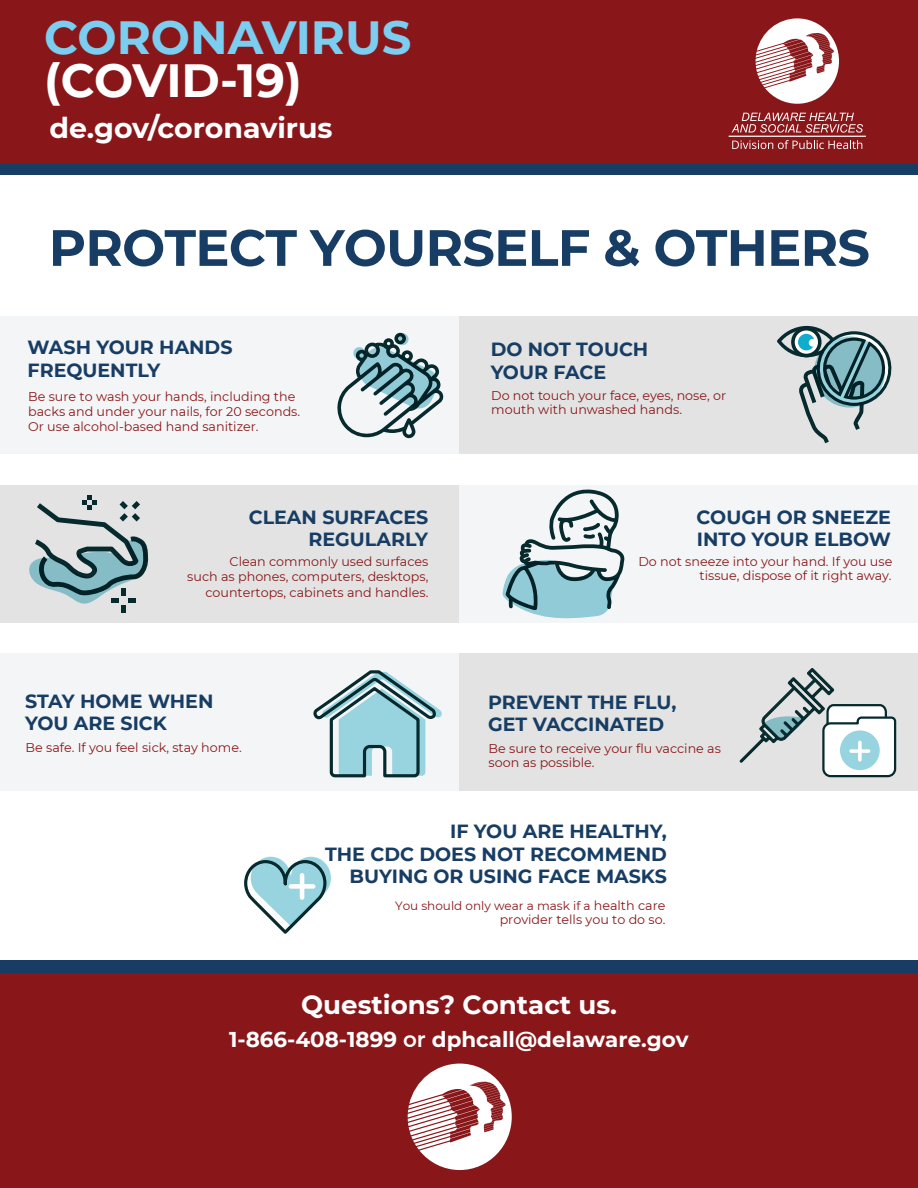
<style>
.page{position:relative;width:918px;height:1188px;background:#fff}
.page>*{position:absolute;margin:0;border:0;box-sizing:border-box;transform-origin:0 0}
.t1{font:700 51px "Montserrat";letter-spacing:-.015em;color:#183d64}
.t2{font:700 46.5px "Montserrat";color:#7bcef0}
.t3{font:700 46.5px "Montserrat";letter-spacing:-.015em;color:#fff}
.t4{font:700 28.35px "Montserrat";color:#fff}
.t5{font:700 26.1px "Montserrat";color:#fff}
.t6{font:700 21.45px "Montserrat";color:#fff}
.t7{font:700 19.05px/22.2px "Montserrat";color:#183d64}
.t8{font:12.75px/15.3px "Montserrat";color:#89171a}
.t9{font:12px "Montserrat";color:#89171a}
.s1{font-size:12.75px}
.s2{font-weight:600}
</style>
<div class="page">
<div style="left:0;top:654px;width:477px;height:137px;background:#f4f5f6"></div>
<div style="left:0;top:317px;width:477px;height:137px;background:#f4f5f6"></div>
<div style="left:0;top:485px;width:477px;height:138px;background:#e2e3e2"></div>
<div style="left:0;top:7px;width:918px;height:168px;background:#183d64"></div>
<div style="left:0;top:961px;width:918px;height:168px;background:#183d64"></div>
<div style="left:0;top:0;width:918px;height:164px;background:#89171a"></div>
<svg style="left:756px;top:18px;width:83px;height:86px"></svg>
<svg style="left:732px;top:113px;width:131px;height:20px"></svg>
<hr style="left:729px;top:136px;width:137px;height:1px;background:#fff">
<svg style="left:732px;top:140px;width:130px;height:9px"></svg>
<div style="left:459px;top:654px;width:459px;height:137px;background:#e2e3e2"></div>
<svg style="left:313px;top:670px;width:129px;height:108px"></svg>
<svg style="left:739px;top:668px;width:158px;height:110px"></svg>
<div style="left:459px;top:317px;width:459px;height:137px;background:#e2e3e2"></div>
<svg style="left:337px;top:333px;width:107px;height:105px"></svg>
<svg style="left:777px;top:325px;width:115px;height:118px"></svg>
<svg style="left:814px;top:336px;width:71px;height:72px"></svg>
<div style="left:459px;top:485px;width:459px;height:138px;background:#f4f5f6"></div>
<svg style="left:29px;top:495px;width:119px;height:117px"></svg>
<svg style="left:503px;top:489px;width:122px;height:129px"></svg>
<svg style="left:244px;top:857px;width:87px;height:77px"></svg>
<div style="left:0;top:973px;width:918px;height:215px;background:#89171a"></div>
<svg style="left:408px;top:1064px;width:104px;height:106px"></svg>
<svg style="left:353px;top:347px;width:12px;height:12px"></svg>
<svg style="left:397px;top:333px;width:12px;height:12px"></svg>
<h2 class="t2" style="left:44px;top:4px;width:369px">CORONAVIRUS</h2>
<h2 class="t3" style="left:44px;top:47px;width:259px">(COVID-19)</h2>
<h3 class="t4" style="left:49px;top:107px;width:285px">de.gov/coronavirus</h3>
<h1 class="t1" style="left:49px;top:211px;width:823px">PROTECT YOURSELF &amp; OTHERS</h1>
<h3 class="t7" style="left:28px;top:336px;width:207px">WASH YOUR HANDS<br>FREQUENTLY</h3>
<h3 class="t7" style="left:491px;top:338px;width:159px">DO NOT TOUCH<br>YOUR FACE</h3>
<p class="t8" style="left:491px;top:388px;width:237px;line-height:14.2px">Do not touch your face, eyes, nose, or mouth with unwashed hands.</p>
<p class="t8" style="left:28px;top:388px;width:273px">Be sure to wash your hands, including the backs and under your nails, for 20 seconds.<br>Or use alcohol-based hand sanitizer.</p>
<h3 class="t7" style="left:249px;top:505px;width:181px;text-align:right">CLEAN SURFACES<br>REGULARLY</h3>
<h3 class="t7" style="left:697px;top:505px;width:196px">COUGH OR SNEEZE<br>INTO YOUR ELBOW</h3>
<p class="t8" style="left:638px;top:554px;width:255px;line-height:14.2px;text-align:right">Do not sneeze into your hand. If you use tissue, dispose of it right away.</p>
<p class="t8" style="left:187px;top:554px;width:243px;text-align:right">Clean commonly used surfaces<br>such as phones, computers, desktops, countertops, cabinets and handles.</p>
<h3 class="t7" style="left:25px;top:689px;width:190px">STAY HOME WHEN<br>YOU ARE SICK</h3>
<p class="t8" style="left:26px;top:739px;width:218px">Be safe. If you feel sick, stay home.</p>
<h3 class="t7" style="left:488px;top:690px;width:190px">PREVENT THE FLU,<br>GET VACCINATED</h3>
<p class="t8" style="left:489px;top:741px;width:234px;line-height:14.2px">Be sure to receive your flu vaccine as soon as possible.</p>
<h3 class="t7" style="left:325px;top:820px;width:343px;text-align:right">IF YOU ARE HEALTHY,<br>THE CDC DOES NOT RECOMMEND<br>BUYING OR USING FACE MASKS</h3>
<p class="t9" style="left:395px;top:897px;width:272px">You should only wear a mask if a <span class="s1">health care</span></p>
<p class="t8" style="left:500px;top:911px;width:167px">provider tells you to do so.</p>
<h3 class="t5" style="left:301px;top:986px;width:317px">Questions? Contact us.</h3>
<h3 class="t6" style="left:229px;top:1024px;width:461px">1-866-408-1899 <span class="s2">or</span> dphcall@delaware.gov</h3>
</div>
